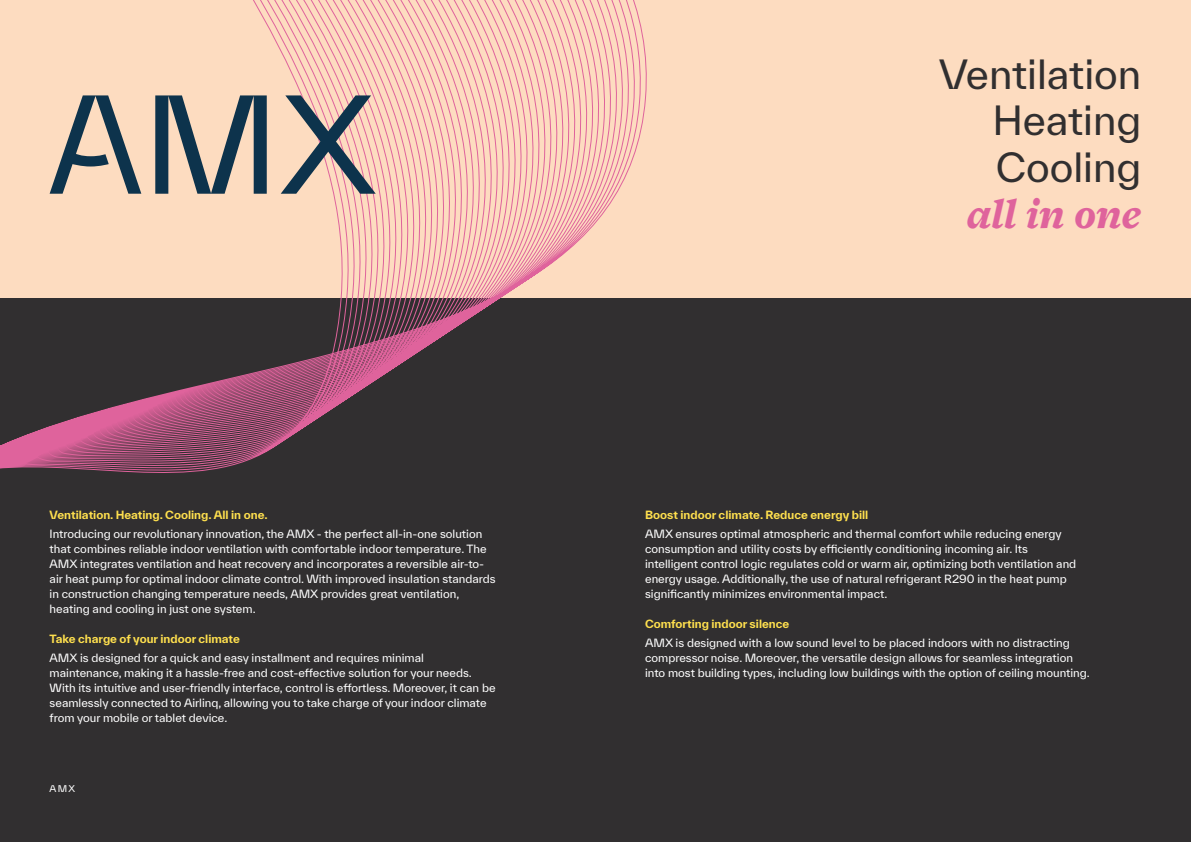
<style>
.page{position:relative;width:1191px;height:842px;background:#fff}
.page>*{position:absolute;margin:0;border:0;box-sizing:border-box;transform-origin:0 0}
.t1{font:italic 900 42.6px "Freight Text Pro";color:#df639c}
.t2{font:38.9px "TWK Everett";color:#312f30}
.t3{font:11px/15px "TWK Everett";color:#fff}
.t4{font:700 11px "TWK Everett";color:#ffe04e}
.t5{font:9px "TWK Everett";color:#fff}
</style>
<div class="page">
<div style="left:0;top:298px;width:1191px;height:544px;background:#312f30"></div>
<div style="left:0;top:0;width:1191px;height:298px;background:#fddcc0"></div>
<svg style="left:0;top:0;width:647px;height:473px"></svg>
<svg style="left:50px;top:95px;width:91px;height:99px"></svg>
<svg style="left:155px;top:95px;width:112px;height:99px"></svg>
<svg style="left:281px;top:95px;width:95px;height:99px"></svg>
<p class="t4" style="left:50px;top:506px;width:220px">Ventilation. Heating. Cooling. All in one.</p>
<p class="t3" style="left:50px;top:526px;width:448px">Introducing our revolutionary innovation, the AMX - the perfect all-in-one solution that combines reliable indoor ventilation with comfortable indoor temperature. The AMX integrates ventilation and heat recovery and incorporates a reversible air-to&shy;air heat pump for optimal indoor climate control. With improved insulation standards in construction changing temperature needs, AMX provides great ventilation, heating and cooling in just one system.</p>
<p class="t4" style="left:50px;top:630px;width:192px">Take charge of your indoor climate</p>
<p class="t3" style="left:50px;top:650px;width:447px">AMX is designed for a quick and easy installment and requires minimal maintenance, making it a hassle-free and cost-effective solution for your needs.<br>With its intuitive and user-friendly interface, control is effortless. Moreover, it can be seamlessly connected to Airlinq, allowing you to take charge of your indoor climate from your mobile or tablet device.</p>
<p class="t5" style="left:50px;top:783px;width:27px">AMX</p>
<p class="t2" style="left:939px;top:47px;width:204px">Ventilation</p>
<p class="t2" style="left:992px;top:94px;width:150px">Heating</p>
<p class="t2" style="left:995px;top:140px;width:147px">Cooling</p>
<p class="t1" style="left:966px;top:186px;width:176px">all in one</p>
<p class="t4" style="left:645px;top:506px;width:225px">Boost indoor climate. Reduce energy bill</p>
<p class="t3" style="left:645px;top:526px;width:433px">AMX ensures optimal atmospheric and thermal comfort while reducing energy consumption and utility costs by efficiently conditioning incoming air. Its intelligent control logic regulates cold or warm air, optimizing both ventilation and energy usage. Additionally, the use of natural refrigerant R290 in the heat pump significantly minimizes environmental impact.</p>
<p class="t4" style="left:645px;top:615px;width:146px">Comforting indoor silence</p>
<p class="t3" style="left:645px;top:635px;width:446px">AMX is designed with a low sound level to be placed indoors with no distracting compressor noise. Moreover, the versatile design allows for seamless integration into most building types, including low buildings with the option of ceiling mounting.</p>
</div>
